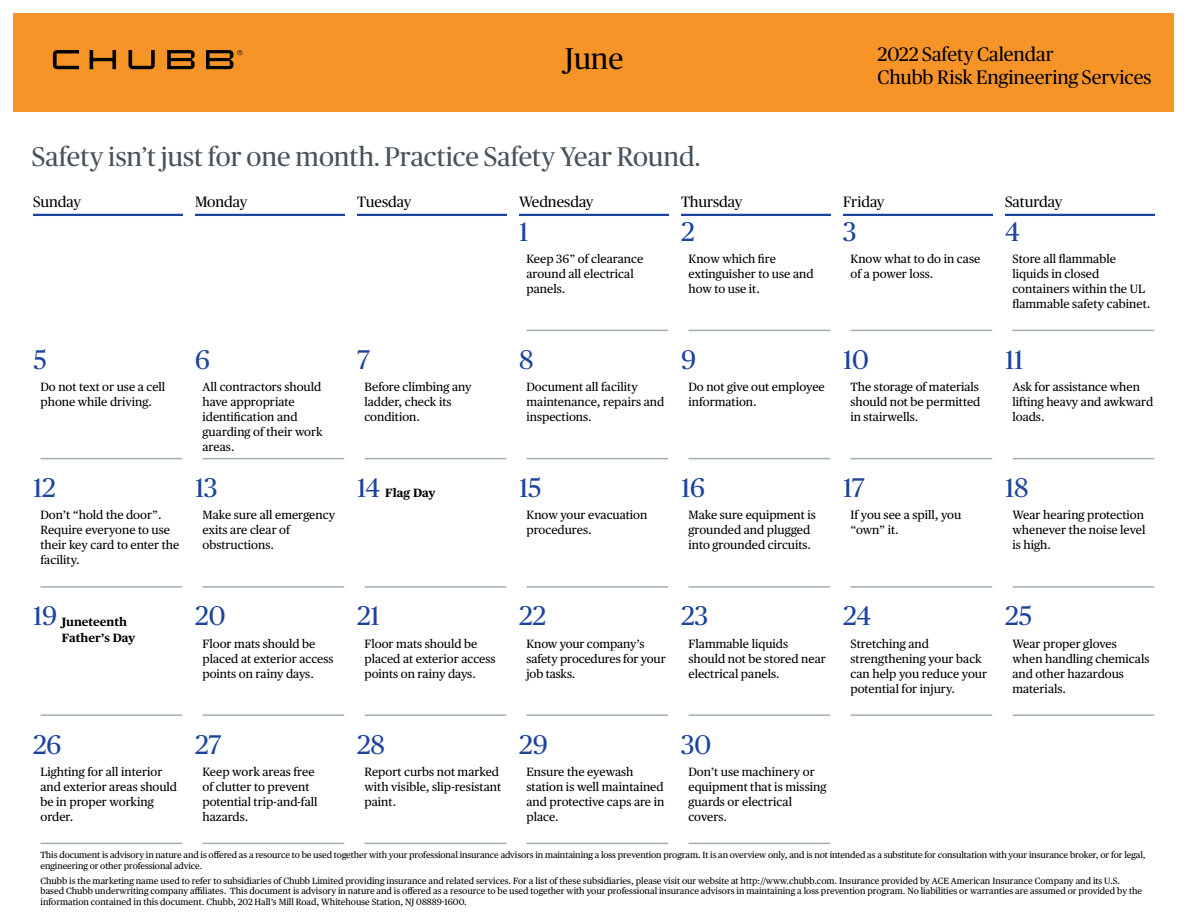
<style>
.page{position:relative;width:1188px;height:918px;background:#fff}
.page>*{position:absolute;margin:0;border:0;box-sizing:border-box;transform-origin:0 0}
.t1{font:30px "Chubb Publico";color:#000}
.t2{font:27px "Chubb Publico";color:#48525a}
.t3{font:27px "Chubb Publico";color:#1c449c}
.t4{font:19.5px/22.5px "Chubb Publico";color:#000}
.t5{font:15px "Chubb Publico";color:#000}
.t6{font:12px/15px "Chubb Publico Text";color:#000}
.t7{font:700 12px/16.5px "Chubb Publico Text";color:#000}
.t8{font:9px/10.5px "Chubb Publico Text";color:#000}
</style>
<div class="page">
<div style="left:14px;top:14px;width:1160px;height:98px;background:#f79428"></div>
<svg style="left:53px;top:50px;width:189px;height:19px"></svg>
<hr style="left:33px;top:214px;width:150px;height:2px;background:#1c449c">
<hr style="left:195px;top:214px;width:150px;height:2px;background:#1c449c">
<hr style="left:357px;top:214px;width:150px;height:2px;background:#1c449c">
<hr style="left:519px;top:214px;width:150px;height:2px;background:#1c449c">
<hr style="left:681px;top:214px;width:150px;height:2px;background:#1c449c">
<hr style="left:843px;top:214px;width:150px;height:2px;background:#1c449c">
<hr style="left:1005px;top:214px;width:150px;height:2px;background:#1c449c">
<hr style="left:526px;top:330px;width:142px;height:1px;background:#a3afa9">
<hr style="left:688px;top:330px;width:142px;height:1px;background:#a3afa9">
<hr style="left:850px;top:330px;width:142px;height:1px;background:#a3afa9">
<hr style="left:1012px;top:330px;width:142px;height:1px;background:#a3afa9">
<hr style="left:40px;top:458px;width:142px;height:1px;background:#a3afa9">
<hr style="left:202px;top:458px;width:142px;height:1px;background:#a3afa9">
<hr style="left:364px;top:458px;width:142px;height:1px;background:#a3afa9">
<hr style="left:526px;top:458px;width:142px;height:1px;background:#a3afa9">
<hr style="left:688px;top:458px;width:142px;height:1px;background:#a3afa9">
<hr style="left:850px;top:458px;width:142px;height:1px;background:#a3afa9">
<hr style="left:1012px;top:458px;width:142px;height:1px;background:#a3afa9">
<hr style="left:40px;top:586px;width:142px;height:2px;background:#a3afa9">
<hr style="left:202px;top:586px;width:142px;height:2px;background:#a3afa9">
<hr style="left:364px;top:586px;width:142px;height:2px;background:#a3afa9">
<hr style="left:526px;top:586px;width:142px;height:2px;background:#a3afa9">
<hr style="left:688px;top:586px;width:142px;height:2px;background:#a3afa9">
<hr style="left:850px;top:586px;width:142px;height:2px;background:#a3afa9">
<hr style="left:1012px;top:586px;width:142px;height:2px;background:#a3afa9">
<hr style="left:40px;top:714px;width:142px;height:2px;background:#a3afa9">
<hr style="left:202px;top:714px;width:142px;height:2px;background:#a3afa9">
<hr style="left:364px;top:714px;width:142px;height:2px;background:#a3afa9">
<hr style="left:526px;top:714px;width:142px;height:2px;background:#a3afa9">
<hr style="left:688px;top:714px;width:142px;height:2px;background:#a3afa9">
<hr style="left:850px;top:714px;width:142px;height:2px;background:#a3afa9">
<hr style="left:1012px;top:714px;width:142px;height:2px;background:#a3afa9">
<hr style="left:40px;top:843px;width:142px;height:1px;background:#a3afa9">
<hr style="left:202px;top:843px;width:142px;height:1px;background:#a3afa9">
<hr style="left:364px;top:843px;width:142px;height:1px;background:#a3afa9">
<hr style="left:526px;top:843px;width:142px;height:1px;background:#a3afa9">
<hr style="left:688px;top:843px;width:142px;height:1px;background:#a3afa9">
<h1 class="t1" style="left:565px;top:38px;width:60px">June</h1>
<h3 class="t4" style="left:878px;top:42px;width:275px">2022 Safety Calendar<br>Chubb Risk Engineering Services</h3>
<h2 class="t2" style="left:32px;top:138px;width:670px">Safety isn’t just for one month. Practice Safety Year Round.</h2>
<p class="t5" style="left:33px;top:191px;width:50px">Sunday</p>
<p class="t5" style="left:195px;top:191px;width:54px">Monday</p>
<p class="t5" style="left:357px;top:191px;width:56px">Tuesday</p>
<p class="t5" style="left:519px;top:191px;width:76px">Wednesday</p>
<p class="t5" style="left:681px;top:191px;width:63px">Thursday</p>
<p class="t5" style="left:843px;top:191px;width:43px">Friday</p>
<p class="t5" style="left:1005px;top:191px;width:59px">Saturday</p>
<h2 class="t3" style="left:519px;top:212px;width:11px">1</h2>
<p class="t6" style="left:526px;top:250px;width:118px">Keep 36” of clearance around all electrical panels.</p>
<h2 class="t3" style="left:681px;top:212px;width:15px">2</h2>
<p class="t6" style="left:688px;top:250px;width:127px">Know which fire extinguisher to use and how to use it.</p>
<h2 class="t3" style="left:843px;top:212px;width:15px">3</h2>
<p class="t6" style="left:850px;top:250px;width:131px">Know what to do in case of a power loss.</p>
<h2 class="t3" style="left:1005px;top:212px;width:16px">4</h2>
<p class="t6" style="left:1012px;top:250px;width:140px">Store all flammable liquids in closed containers within the UL flammable safety cabinet.</p>
<h2 class="t3" style="left:33px;top:341px;width:15px">5</h2>
<p class="t6" style="left:40px;top:379px;width:126px">Do not text or use a cell phone while driving.</p>
<h2 class="t3" style="left:195px;top:341px;width:16px">6</h2>
<p class="t6" style="left:202px;top:379px;width:122px">All contractors should have appropriate identification and guarding of their work areas.</p>
<h2 class="t3" style="left:357px;top:341px;width:14px">7</h2>
<p class="t6" style="left:364px;top:379px;width:109px">Before climbing any ladder, check its condition.</p>
<h2 class="t3" style="left:519px;top:341px;width:16px">8</h2>
<p class="t6" style="left:526px;top:379px;width:139px">Document all facility maintenance, repairs and inspections.</p>
<h2 class="t3" style="left:681px;top:341px;width:16px">9</h2>
<p class="t6" style="left:688px;top:379px;width:138px">Do not give out employee information.</p>
<h2 class="t3" style="left:843px;top:341px;width:27px">10</h2>
<p class="t6" style="left:850px;top:379px;width:131px;text-align:justify">The storage of materials should not be permitted in stairwells.</p>
<h2 class="t3" style="left:1005px;top:341px;width:20px">11</h2>
<p class="t6" style="left:1012px;top:379px;width:142px">Ask for assistance when lifting heavy and awkward loads.</p>
<h2 class="t3" style="left:33px;top:469px;width:24px">12</h2>
<p class="t6" style="left:40px;top:507px;width:140px">Don’t “hold the door”.<br>Require everyone to use their key card to enter the facility.</p>
<h2 class="t3" style="left:195px;top:469px;width:24px">13</h2>
<p class="t6" style="left:202px;top:507px;width:134px">Make sure all emergency exits are clear of obstructions.</p>
<h2 class="t3" style="left:357px;top:469px;width:25px">14</h2>
<p class="t7" style="left:385px;top:484px;width:52px">Flag Day</p>
<h2 class="t3" style="left:519px;top:469px;width:24px">15</h2>
<p class="t6" style="left:526px;top:507px;width:122px">Know your evacuation procedures.</p>
<h2 class="t3" style="left:681px;top:469px;width:26px">16</h2>
<p class="t6" style="left:688px;top:507px;width:129px">Make sure equipment is grounded and plugged into grounded circuits.</p>
<h2 class="t3" style="left:843px;top:469px;width:23px">17</h2>
<p class="t6" style="left:850px;top:507px;width:112px">If you see a spill, you “own” it.</p>
<h2 class="t3" style="left:1005px;top:469px;width:25px">18</h2>
<p class="t6" style="left:1012px;top:507px;width:134px;text-align:justify">Wear hearing protection whenever the noise level is high.</p>
<h2 class="t3" style="left:33px;top:597px;width:26px">19</h2>
<p class="t7" style="left:62px;top:612px;width:75px">Juneteenth<br>Father’s Day</p>
<h2 class="t3" style="left:195px;top:597px;width:32px">20</h2>
<p class="t6" style="left:202px;top:635px;width:133px">Floor mats should be placed at exterior access points on rainy days.</p>
<h2 class="t3" style="left:357px;top:597px;width:24px">21</h2>
<p class="t6" style="left:364px;top:635px;width:133px">Floor mats should be placed at exterior access points on rainy days.</p>
<h2 class="t3" style="left:519px;top:597px;width:29px">22</h2>
<p class="t6" style="left:526px;top:635px;width:141px">Know your company’s safety procedures for your job tasks.</p>
<h2 class="t3" style="left:681px;top:597px;width:29px">23</h2>
<p class="t6" style="left:688px;top:635px;width:139px">Flammable liquids should not be stored near electrical panels.</p>
<h2 class="t3" style="left:843px;top:597px;width:30px">24</h2>
<p class="t6" style="left:850px;top:635px;width:138px">Stretching and strengthening your back can help you reduce your potential for injury.</p>
<h2 class="t3" style="left:1005px;top:597px;width:29px">25</h2>
<p class="t6" style="left:1012px;top:635px;width:139px">Wear proper gloves when handling chemicals and other hazardous materials.</p>
<h2 class="t3" style="left:33px;top:725px;width:30px">26</h2>
<p class="t6" style="left:40px;top:763px;width:138px">Lighting for all interior and exterior areas should be in proper working order.</p>
<h2 class="t3" style="left:681px;top:725px;width:32px">30</h2>
<p class="t6" style="left:688px;top:763px;width:140px">Don’t use machinery or equipment that is missing guards or electrical covers.</p>
<p class="t8" style="left:40px;top:849px;width:1107px">This document is advisory in nature and is offered as a resource to be used together with your professional insurance advisors in maintaining a loss prevention program. It is an overview only, and is not intended as a substitute for consultation with your insurance broker, or for legal, engineering or other professional advice.</p>
<p class="t8" style="left:40px;top:875px;width:1103px">Chubb is the marketing name used to refer to subsidiaries of Chubb Limited providing insurance and related services. For a list of these subsidiaries, please visit our website at http://www.chubb.com. Insurance provided by ACE American Insurance Company and its U.S. based Chubb underwriting company affiliates. This document is advisory in nature and is offered as a resource to be used together with your professional insurance advisors in maintaining a loss prevention program. No liabilities or warranties are assumed or provided by the information contained in this document. Chubb, 202 Hall’s Mill Road, Whitehouse Station, NJ 08889-1600.</p>
<h2 class="t3" style="left:195px;top:725px;width:28px">27</h2>
<p class="t6" style="left:202px;top:763px;width:117px">Keep work areas free of clutter to prevent potential trip-and-fall hazards.</p>
<h2 class="t3" style="left:357px;top:725px;width:29px">28</h2>
<p class="t6" style="left:364px;top:763px;width:138px">Report curbs not marked with visible, slip-resistant paint.</p>
<h2 class="t3" style="left:519px;top:725px;width:30px">29</h2>
<p class="t6" style="left:526px;top:763px;width:139px">Ensure the eyewash station is well maintained and protective caps are in place.</p>
</div>
